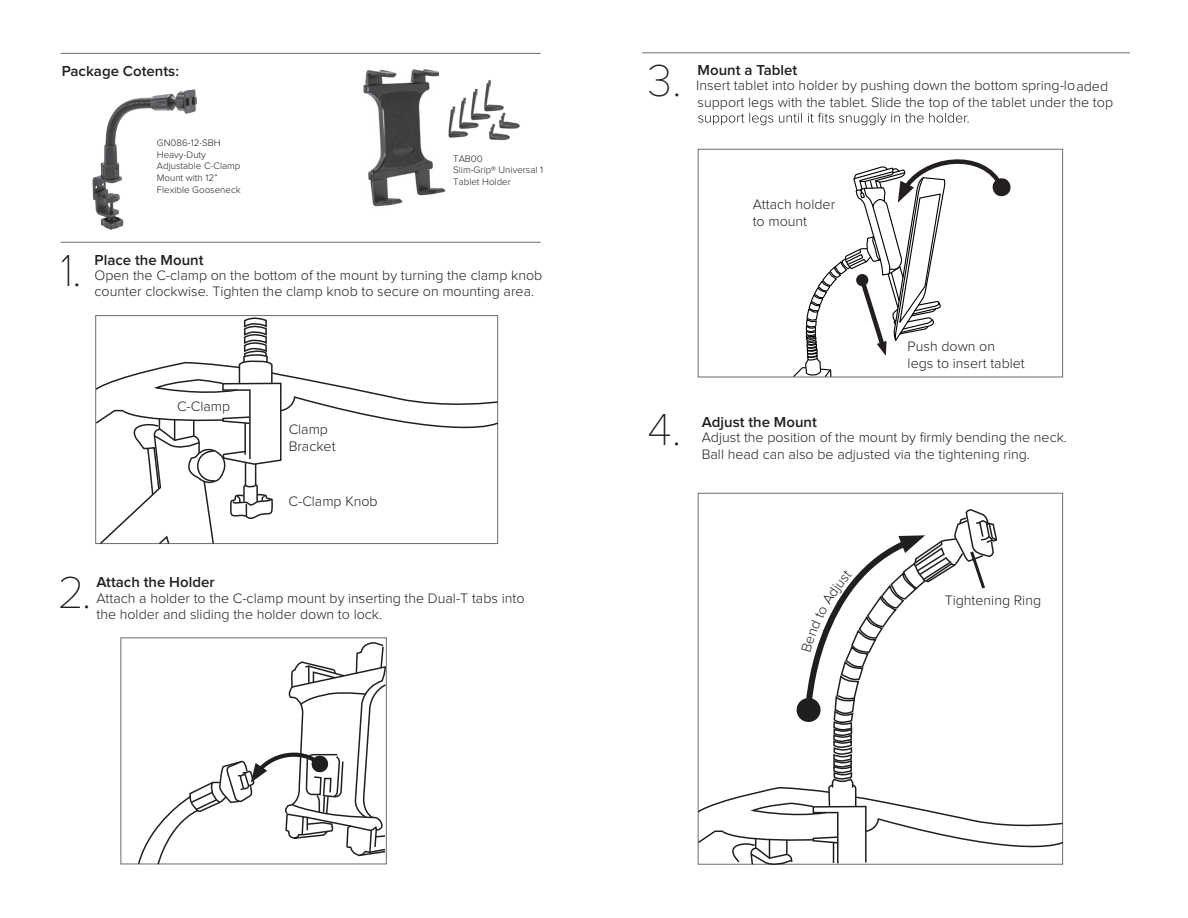
<style>
.page{position:relative;width:1188px;height:918px;background:#fff}
.page>*{position:absolute;margin:0;border:0;box-sizing:border-box;transform-origin:0 0}
.t1{font:100 46.5px "Proxima Nova";color:#231f20}
.t2{font:600 15px "Proxima Nova";color:#231f20}
.t3{font:300 14.25px/17.1px "Proxima Nova";color:#231f20}
.t4{font:300 9.75px/11.7px "Proxima Nova";color:#231f20}
.t5{font:9.15px "Myriad Pro";letter-spacing:.005em;color:#231f20}
.t6{font:8.25px "Myriad Pro";letter-spacing:.005em;color:#231f20}
</style>
<div class="page">
<hr style="left:61px;top:53px;width:480px;height:1px;background:#6c6d70">
<hr style="left:61px;top:242px;width:480px;height:1px;background:#6c6d70">
<hr style="left:642px;top:53px;width:488px;height:1px;background:#6c6d70">
<svg style="left:698px;top:113px;width:271px;height:12px"></svg>
<svg style="left:446px;top:52px;width:87px;height:2px"></svg>
<svg style="left:137px;top:642px;width:250px;height:223px"></svg>
<svg style="left:792px;top:149px;width:220px;height:229px"></svg>
<img style="left:92px;top:89px;width:105px;height:141px">
<img style="left:363px;top:69px;width:83px;height:138px">
<img style="left:440px;top:69px;width:80px;height:80px">
<svg style="left:95px;top:318px;width:404px;height:227px"></svg>
<svg style="left:697px;top:508px;width:367px;height:357px"></svg>
<p class="t2" style="left:62px;top:62px;width:119px">Package Cotents:</p>
<p class="t4" style="left:157px;top:137px;width:85px">GN086-12-SBH<br>Heavy-Duty<br>Adjustable C-Clamp<br>Mount with 12”<br>Flexible Gooseneck</p>
<p class="t5" style="left:145px;top:182px;width:57px">C-Clamp Knob</p>
<p class="t4" style="left:453px;top:153px;width:91px">TAB00<br>Slim-Grip® Universal 1<br>Tablet Holder</p>
<h1 class="t1" style="left:60px;top:245px;width:23px">1.</h1>
<p class="t2" style="left:95px;top:251px;width:110px">Place the Mount</p>
<p class="t3" style="left:95px;top:268px;width:449px;line-height:15.8px">Open the C-clamp on the bottom of the mount by turning the clamp knob counter clockwise. Tighten the clamp knob to secure on mounting area.</p>
<p class="t6" style="left:316px;top:270px;width:205px">adjustment knobs and retightening in the desired position.</p>
<p class="t3" style="left:177px;top:398px;width:55px">C-Clamp</p>
<p class="t3" style="left:289px;top:421px;width:48px">Clamp<br>Bracket</p>
<p class="t3" style="left:288px;top:493px;width:91px">C-Clamp Knob</p>
<h1 class="t1" style="left:58px;top:566px;width:35px">2.</h1>
<p class="t2" style="left:96px;top:574px;width:120px">Attach the Holder</p>
<p class="t3" style="left:96px;top:591px;width:430px;line-height:15.8px">Attach a holder to the C-clamp mount by inserting the Dual-T tabs into the holder and sliding the holder down to lock.</p>
<p class="t6" style="left:122px;top:592px;width:40px">Push down</p>
<h1 class="t1" style="left:647px;top:55px;width:36px">3.</h1>
<p class="t2" style="left:698px;top:62px;width:101px">Mount a Tablet</p>
<p class="t3" style="left:696px;top:77px;width:418px;line-height:16.6px">Insert tablet into holder by pushing down the bottom spring-loaded support legs with the tablet. Slide the top of the tablet under the top</p>
<p class="t3" style="left:753px;top:196px;width:84px">Attach holder to mount</p>
<h1 class="t1" style="left:647px;top:404px;width:36px">4.</h1>
<p class="t2" style="left:702px;top:413px;width:117px">Adjust the Mount</p>
<p class="t3" style="left:908px;top:338px;width:119px">Push down on<br>legs to insert tablet</p>
<p class="t3" style="left:702px;top:429px;width:367px">Adjust the position of the mount by firmly bending the neck.<br>Ball head can also be adjusted via the tightening ring.</p>
<p class="t3" style="left:945px;top:592px;width:98px">Tightening Ring</p>
</div>
